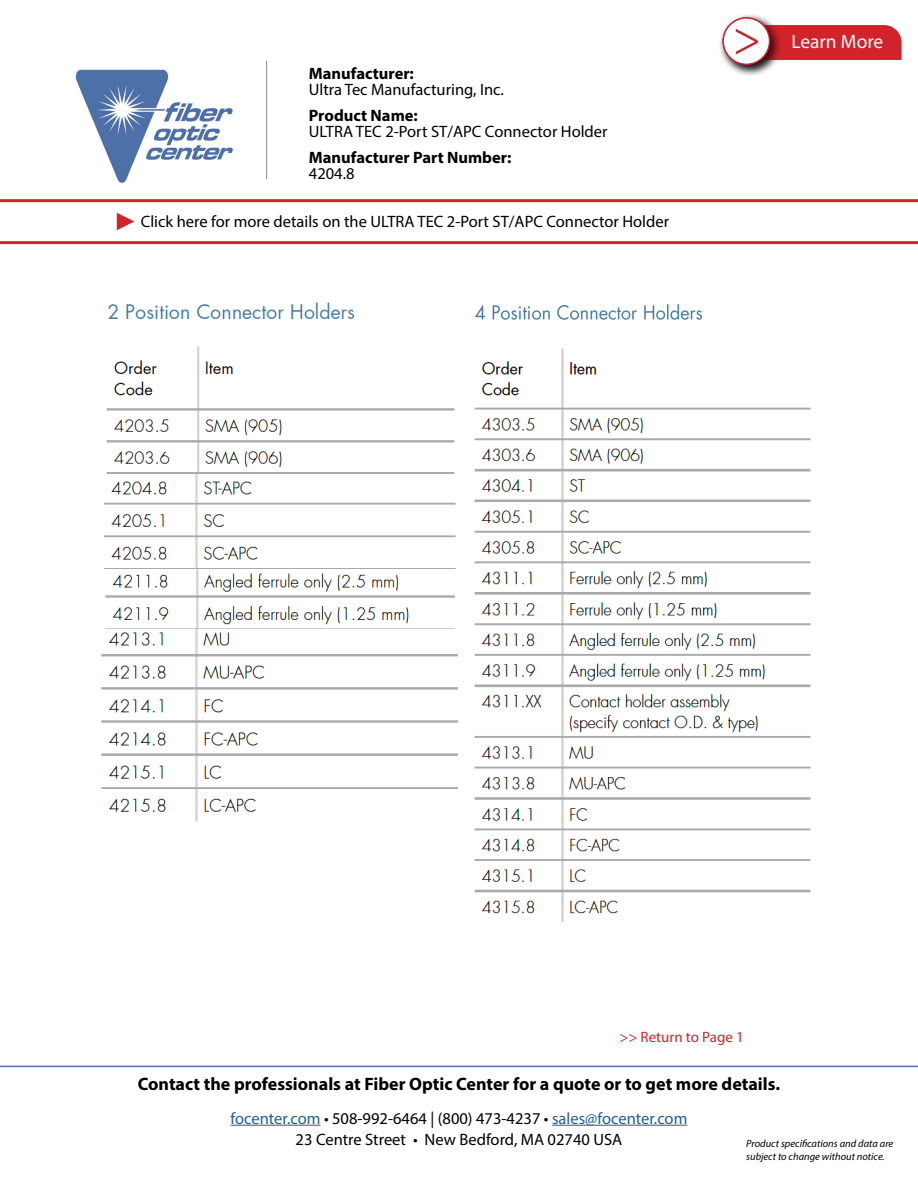
<style>
.page{position:relative;width:918px;height:1188px;background:#fff}
.page>*{position:absolute;margin:0;border:0;box-sizing:border-box;transform-origin:0 0}
.t1{font:51px "Minion Pro";color:#d2232a}
.t2{font:19.5px "Myriad Pro";color:#fff}
.t3{font:700 18px "Myriad Pro";color:#000}
.t4{font:16.5px/16.5px "Myriad Pro";color:#000}
.t5{font:16.5px "Myriad Pro";color:#215e9e}
.t6{font:700 16.5px "Myriad Pro";color:#000}
.t7{font:15px "Myriad Pro";color:#d2232a}
.t8{font:italic 10.5px "Myriad Pro";color:#000}
.s1{font-weight:700}
.s2{color:#000}
</style>
<div class="page">
<hr style="left:231px;top:1125px;width:90px;height:1px;background:#215e9e">
<hr style="left:552px;top:1125px;width:135px;height:1px;background:#215e9e">
<hr style="left:0;top:1066px;width:918px;height:1px;background:#4f70a8">
<img style="left:75px;top:69px;width:158px;height:114px">
<hr style="left:266px;top:61px;width:1px;height:118px;background:#8a8c8e">
<hr style="left:0;top:241px;width:918px;height:3px;background:#d2232a">
<svg style="left:117px;top:213px;width:17px;height:17px"></svg>
<div style="left:783px;top:25px;width:118px;height:35px;background:#d2232a"></div>
<div style="left:718px;top:13px;width:65px;height:64px;background:#000;opacity:.75"></div>
<div style="left:723px;top:18px;width:47px;height:46px;background:#fff;border-radius:50%"></div>
<div style="left:723px;top:17px;width:47px;height:48px;border:1px solid #d2232a;border-radius:50%"></div>
<hr style="left:0;top:199px;width:918px;height:3px;background:#d2232a">
<img style="left:106px;top:302px;width:349px;height:172px">
<img style="left:104px;top:474px;width:352px;height:95px">
<img style="left:105px;top:570px;width:350px;height:60px">
<img style="left:101px;top:630px;width:357px;height:192px">
<img style="left:474px;top:348px;width:337px;height:575px">
<img style="left:475px;top:304px;width:228px;height:16px">
<p class="t4" style="left:309px;top:65px;width:197px"><span class="s1">Manufacturer:<br></span>Ultra Tec Manufacturing, Inc.</p>
<p class="t4" style="left:309px;top:107px;width:300px"><span class="s1">Product Name:<br></span>ULTRA TEC 2-Port ST/APC Connector Holder</p>
<p class="t6" style="left:309px;top:146px;width:204px">Manufacturer Part Number:</p>
<p class="t4" style="left:309px;top:165px;width:47px">4204.8</p>
<p class="t4" style="left:141px;top:213px;width:530px">Click here for more details on the ULTRA TEC 2-Port ST/APC Connector Holder</p>
<p class="t1" style="left:733px;top:4px;width:30px">&gt;</p>
<p class="t2" style="left:791px;top:30px;width:93px">Learn More</p>
<p class="t7" style="left:620px;top:1028px;width:126px">&gt;&gt; Return to Page 1</p>
<p class="t3" style="left:138px;top:1072px;width:644px">Contact the professionals at Fiber Optic Center for a quote or to get more details.</p>
<p class="t5" style="left:231px;top:1108px;width:458px">focenter.com <span class="s2">• 508-992-6464 | (800) 473-4237 •</span> sales@focenter.com</p>
<p class="t4" style="left:296px;top:1131px;width:328px">23 Centre Street • New Bedford, MA 02740 USA</p>
<p class="t8" style="left:746px;top:1137px;width:149px">Product specifications and data are</p>
<p class="t8" style="left:746px;top:1150px;width:140px">subject to change without notice.</p>
</div>
